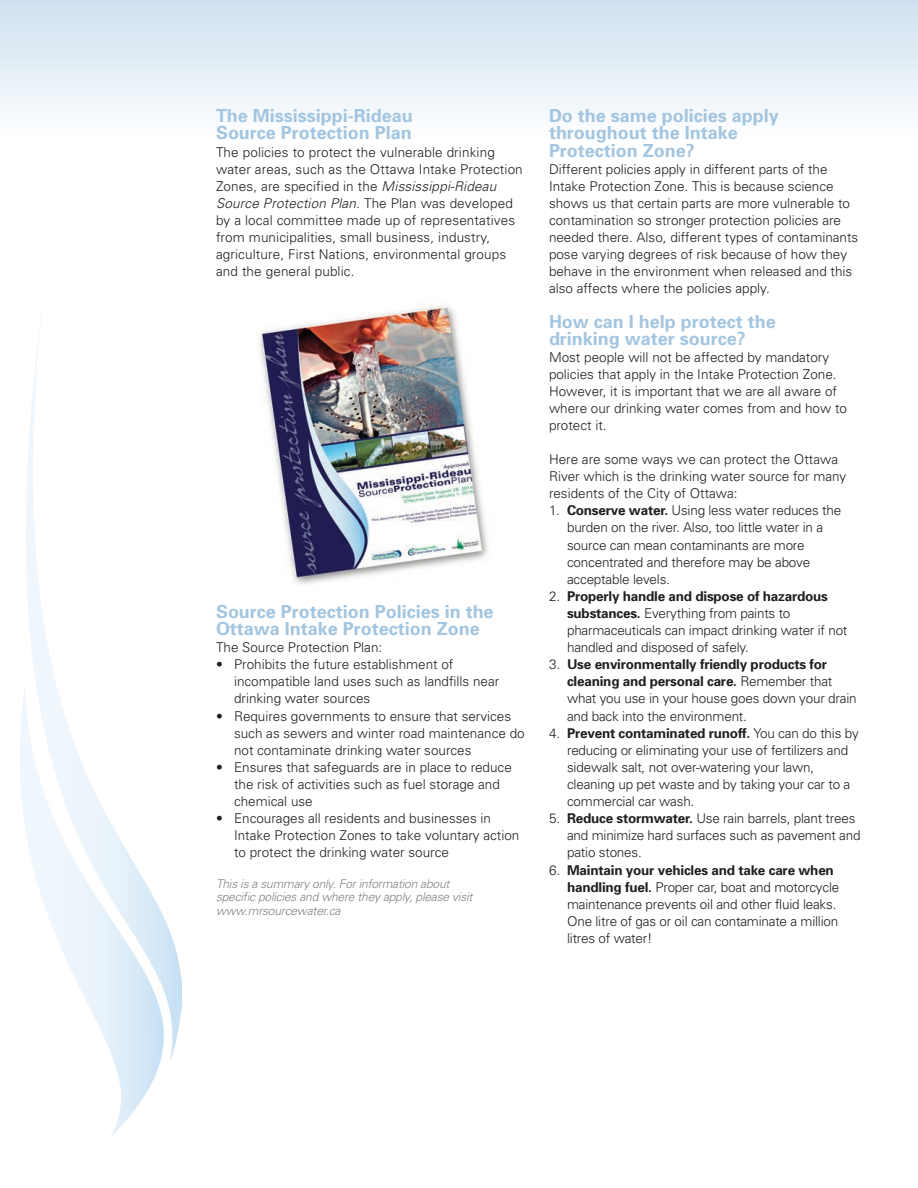
<style>
.page{position:relative;width:918px;height:1188px;background:#fff}
.page>*{position:absolute;margin:0;border:0;box-sizing:border-box;transform-origin:0 0}
.t1{font:700 18px/17.1px "Univers";color:#a3c5e0}
.t2{font:300 13.5px/17.1px "Univers";color:#231f20}
.t3{font:italic 300 12px/13.5px "Univers";letter-spacing:-.015em;color:#808285}
.s1{font-style:italic}
.s2{font-weight:700}
</style>
<div class="page">
<img style="left:20px;top:329px;width:161px;height:808px">
<img style="left:259px;top:305px;width:229px;height:280px">
<h1 class="t1" style="left:216px;top:109px;width:198px">The Mississippi-Rideau<br>Source Protection Plan</h1>
<p class="t2" style="left:216px;top:144px;width:308px">The policies to protect the vulnerable drinking water areas, such as the Ottawa Intake Protection Zones, are specified in the <span class="s1">Mississippi-Rideau Source Protection Plan.</span> The Plan was developed by a local committee made up of representatives from municipalities, small business, industry, agriculture, First Nations, environmental groups and the general public.</p>
<h1 class="t1" style="left:216px;top:605px;width:279px">Source Protection Policies in the<br>Ottawa Intake Protection Zone</h1>
<p class="t2" style="left:216px;top:640px;width:168px">The Source Protection Plan:</p>
<p class="t2" style="left:234px;top:657px;width:267px;text-indent:-18px">• Prohibits the future establishment of incompatible land uses such as landfills near drinking water sources</p>
<p class="t2" style="left:234px;top:708px;width:292px;text-indent:-18px">• Requires governments to ensure that services such as sewers and winter road maintenance do not contaminate drinking water sources</p>
<p class="t2" style="left:234px;top:760px;width:279px;text-indent:-18px">• Ensures that safeguards are in place to reduce the risk of activities such as fuel storage and chemical use</p>
<p class="t2" style="left:234px;top:811px;width:287px;text-indent:-18px">• Encourages all residents and businesses in<br>Intake Protection Zones to take voluntary action to protect the drinking water source</p>
<p class="t3" style="left:216px;top:878px;width:258px">This is a summary only. For information about specific policies and where they apply, please visit www.mrsourcewater.ca</p>
<h1 class="t1" style="left:549px;top:109px;width:231px">Do the same policies apply throughout the Intake<br>Protection Zone?</h1>
<p class="t2" style="left:549px;top:162px;width:311px">Different policies apply in different parts of the Intake Protection Zone. This is because science shows us that certain parts are more vulnerable to contamination so stronger protection policies are needed there. Also, different types of contaminants pose varying degrees of risk because of how they behave in the environment when released and this also affects where the policies apply.</p>
<h1 class="t1" style="left:549px;top:314px;width:228px">How can I help protect the drinking water source?</h1>
<p class="t2" style="left:549px;top:350px;width:300px">Most people will not be affected by mandatory policies that apply in the Intake Protection Zone.<br>However, it is important that we are all aware of where our drinking water comes from and how to protect it.</p>
<p class="t2" style="left:549px;top:452px;width:299px">Here are some ways we can protect the Ottawa<br>River which is the drinking water source for many residents of the City of Ottawa:</p>
<p class="t2" style="left:567px;top:503px;width:276px;text-indent:-18px">1. <span class="s2">Conserve water.</span> Using less water reduces the burden on the river. Also, too little water in a source can mean contaminants are more concentrated and therefore may be above acceptable levels.</p>
<p class="t2" style="left:567px;top:589px;width:282px;text-indent:-18px">2. <span class="s2">Properly handle and dispose of hazardous substances.</span> Everything from paints to pharmaceuticals can impact drinking water if not handled and disposed of safely.</p>
<p class="t2" style="left:567px;top:657px;width:291px;text-indent:-18px">3. <span class="s2">Use environmentally friendly products for cleaning and personal care.</span> Remember that what you use in your house goes down your drain and back into the environment.</p>
<p class="t2" style="left:567px;top:726px;width:293px;text-indent:-18px">4. <span class="s2">Prevent contaminated runoff.</span> You can do this by reducing or eliminating your use of fertilizers and sidewalk salt, not over-watering your lawn, cleaning up pet waste and by taking your car to a commercial car wash.</p>
<p class="t2" style="left:567px;top:811px;width:295px;text-indent:-18px">5. <span class="s2">Reduce stormwater.</span> Use rain barrels, plant trees and minimize hard surfaces such as pavement and patio stones.</p>
<p class="t2" style="left:567px;top:862px;width:274px;text-indent:-18px">6. <span class="s2">Maintain your vehicles and take care when handling fuel.</span> Proper car, boat and motorcycle maintenance prevents oil and other fluid leaks.<br>One litre of gas or oil can contaminate a million litres of water!</p>
</div>
